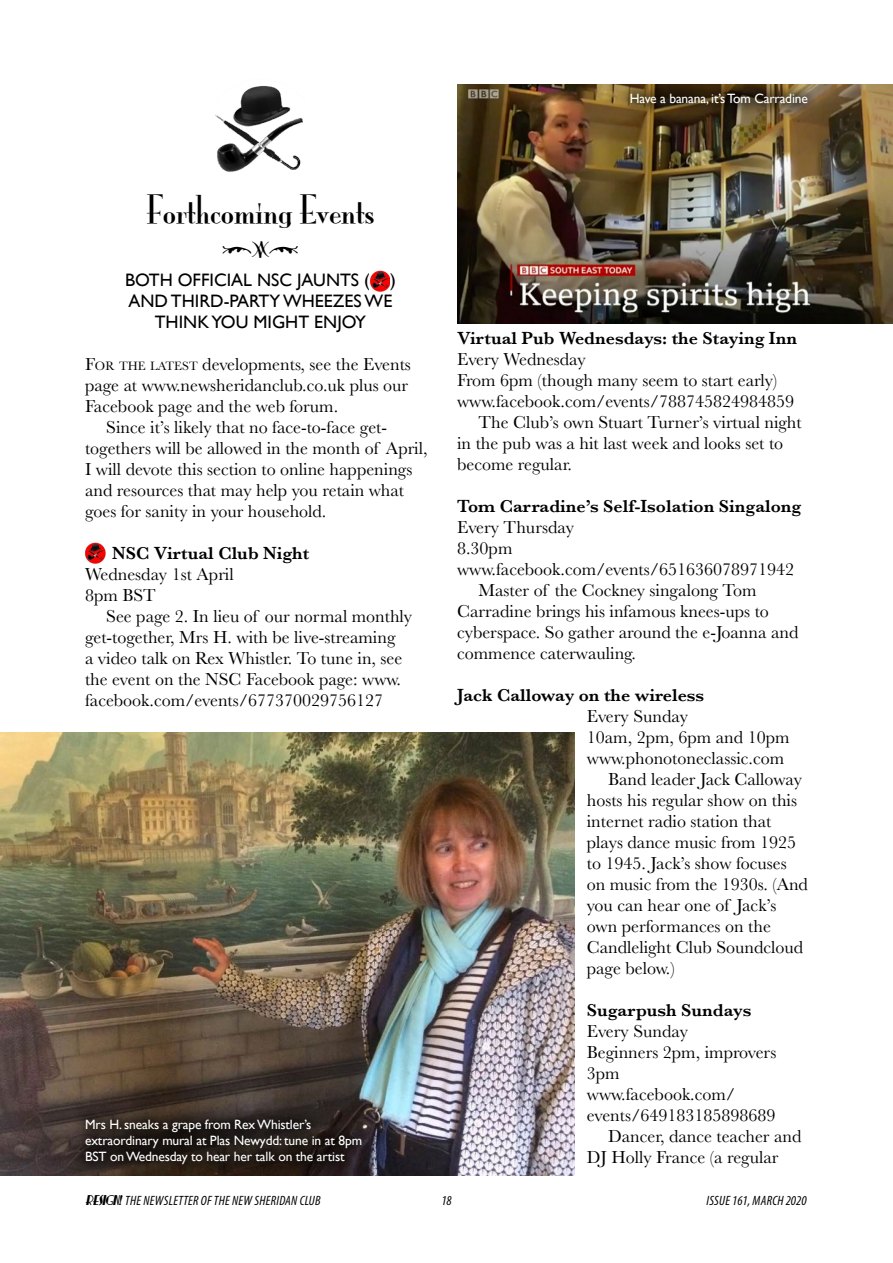
<style>
.page{position:relative;width:893px;height:1263px;background:#fff}
.page>*{position:absolute;margin:0;border:0;box-sizing:border-box;transform-origin:0 0}
.Headline{font:36px "Mona Lisa Solid ITCTT";color:#000}
.Body_text{font:18px/21px "Baskerville";color:#000}
.Body_text_NI{font:18px/21px "Baskerville";color:#000}
.Body_text-2{font:600 18px "Baskerville";color:#000}
.Subhead__Gill_Sans_c{font:18px/21px "Gill Sans";color:#000;text-align:center}
.Body_text_NI-2{font:600 18px "Baskerville";color:#000}
.Picture_caption{font:13.5px/16.2px "Gill Sans";letter-spacing:-.01em;color:#fff}
.t1{font:italic condensed 13.5px "Myriad Pro";letter-spacing:.02em;color:#000}
.s1{font-style:inherit}
.s2{font-size:12.6px}
.s3{font-family:"Nickerbocker";font-stretch:normal}
</style>
<div class="page">
<img style="left:215px;top:86px;width:88px;height:86px">
<img style="left:85px;top:542px;width:20px;height:22px">
<img style="left:370px;top:270px;width:20px;height:22px">
<img style="left:0;top:732px;width:574px;height:443px">
<img style="left:457px;top:85px;width:436px;height:238px">
<svg style="left:617px;top:84px;width:203px;height:33px;background:#564323"></svg>
<svg style="left:72px;top:1106px;width:302px;height:70px;background:#281f1b"></svg>
<p class="Picture_caption" style="left:630px;top:90px;width:180px">Have a banana, it’s Tom Carradine</p>
<p class="Headline" style="left:146px;top:189px;width:230px">Forthcoming Events</p>
<p class="Subhead__Gill_Sans_c" style="left:125px;top:270px;width:272px">BOTH OFFICIAL NSC JAUNTS ( )<br>AND THIRD-PARTY WHEEZES WE<br>THINK YOU MIGHT ENJOY</p>
<p class="Body_text_NI" style="left:85px;top:354px;width:327px"><span class="s1">F</span><span class="s2">OR THE LATEST</span> developments, see the Events page at www.newsheridanclub.co.uk plus our<br>Facebook page and the web forum.</p>
<p class="Body_text_NI" style="left:85px;top:417px;width:344px;text-indent:21px">Since it’s likely that no face-to-face get&shy;togethers will be allowed in the month of April, I will devote this section to online happenings and resources that may help you retain what goes for sanity in your household.</p>
<p class="Body_text_NI-2" style="left:112px;top:543px;width:199px">NSC Virtual Club Night</p>
<p class="Body_text_NI" style="left:85px;top:564px;width:150px">Wednesday 1st April</p>
<p class="Body_text_NI" style="left:85px;top:585px;width:72px">8pm BST</p>
<p class="Body_text" style="left:85px;top:606px;width:329px;text-indent:21px">See page 2. In lieu of our normal monthly get-together, Mrs H. with be live-streaming<br>a video talk on Rex Whistler. To tune in, see the event on the NSC Facebook page: www. facebook.com/events/677370029756127</p>
<p class="Picture_caption" style="left:85px;top:1116px;width:279px">Mrs H. sneaks a grape from Rex Whistler’s extraordinary mural at Plas Newydd: tune in at 8pm<br>BST on Wednesday to hear her talk on the artist</p>
<p class="Body_text-2" style="left:457px;top:327px;width:341px">Virtual Pub Wednesdays: the Staying Inn</p>
<p class="Body_text" style="left:457px;top:349px;width:130px">Every Wednesday</p>
<p class="Body_text" style="left:457px;top:370px;width:322px">From 6pm (though many seem to start early)</p>
<p class="Body_text" style="left:457px;top:391px;width:339px">www.facebook.com/events/788745824984859</p>
<p class="Body_text" style="left:457px;top:412px;width:346px;text-indent:21px">The Club’s own Stuart Turner’s virtual night in the pub was a hit last week and looks set to become regular.</p>
<p class="Body_text-2" style="left:457px;top:495px;width:346px">Tom Carradine’s Self-Isolation Singalong</p>
<p class="Body_text" style="left:457px;top:517px;width:118px">Every Thursday</p>
<p class="Body_text" style="left:457px;top:538px;width:57px">8.30pm</p>
<p class="Body_text" style="left:457px;top:559px;width:339px">www.facebook.com/events/651636078971942</p>
<p class="Body_text" style="left:457px;top:580px;width:343px;text-indent:21px">Master of the Cockney singalong Tom Carradine brings his infamous knees-ups to cyberspace. So gather around the e-Joanna and commence caterwauling.</p>
<p class="Body_text-2" style="left:457px;top:684px;width:249px">Jack Calloway on the wireless</p>
<p class="Body_text" style="left:587px;top:706px;width:103px">Every Sunday</p>
<p class="Body_text" style="left:587px;top:727px;width:204px">10am, 2pm, 6pm and 10pm</p>
<p class="Body_text" style="left:587px;top:748px;width:199px">www.phonotoneclassic.com</p>
<p class="Body_text" style="left:587px;top:769px;width:223px;text-indent:21px">Band leader Jack Calloway hosts his regular show on this internet radio station that plays dance music from 1925 to 1945. Jack’s show focuses on music from the 1930s. (And you can hear one of Jack’s own performances on the<br>Candlelight Club Soundcloud page below.)</p>
<p class="Body_text-2" style="left:587px;top:999px;width:166px">Sugarpush Sundays</p>
<p class="Body_text" style="left:587px;top:1021px;width:103px">Every Sunday</p>
<p class="Body_text" style="left:587px;top:1042px;width:191px">Beginners 2pm, improvers<br>3pm</p>
<p class="Body_text" style="left:587px;top:1084px;width:190px">www.facebook.com/ events/649183185898689</p>
<p class="Body_text" style="left:587px;top:1126px;width:216px;text-indent:21px">Dancer, dance teacher and<br>DJ Holly France (a regular</p>
<p class="t1" style="left:85px;top:1192px;width:237px"><span class="s3">RESIGN!</span>THE NEWSLETTER OF THE NEW SHERIDAN CLUB</p>
<p class="t1" style="left:441px;top:1192px;width:12px">18</p>
<p class="t1" style="left:706px;top:1192px;width:102px">ISSUE 161, MARCH 2020</p>
</div>
